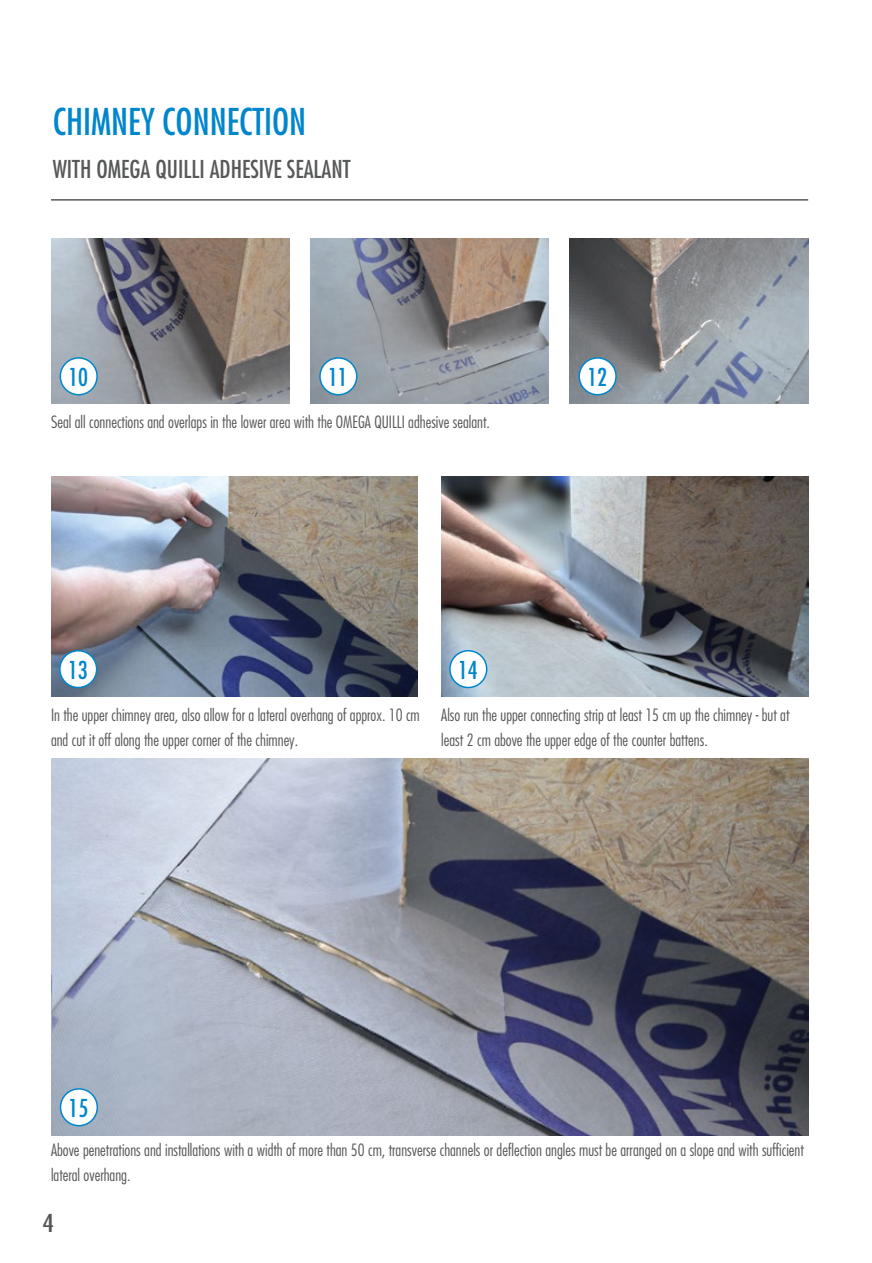
<style>
.page{position:relative;width:872px;height:1263px;background:#fff}
.page>*{position:absolute;margin:0;border:0;box-sizing:border-box;transform-origin:0 0}
.t1{font:500 condensed 36px "Futura LT Pro";color:#0086cc}
.t2{font:500 condensed 24px "Futura LT Pro";color:#57585a}
.t3{font:500 condensed 24px "Futura LT Pro";color:#0086cc}
.t4{font:500 condensed 24px "Futura LT Pro";color:#57585a;scale:1.18 1}
.t5{font:300 condensed 16.5px/25px "Futura LT Pro";color:#57585a}
</style>
<div class="page">
<img style="left:51px;top:759px;width:757px;height:376px">
<div style="left:60px;top:1089px;width:37px;height:37px;background:#fff;border-radius:50%"></div>
<div style="left:60px;top:1088px;width:38px;height:38px;border:2px solid #0086cc;border-radius:50%"></div>
<img style="left:51px;top:477px;width:367px;height:220px">
<img style="left:441px;top:477px;width:367px;height:220px">
<div style="left:60px;top:651px;width:37px;height:36px;background:#fff;border-radius:50%"></div>
<div style="left:59px;top:650px;width:38px;height:38px;border:2px solid #0086cc;border-radius:50%"></div>
<div style="left:450px;top:651px;width:37px;height:36px;background:#fff;border-radius:50%"></div>
<div style="left:449px;top:650px;width:38px;height:38px;border:2px solid #0086cc;border-radius:50%"></div>
<img style="left:51px;top:238px;width:238px;height:166px">
<img style="left:310px;top:238px;width:239px;height:166px">
<img style="left:570px;top:238px;width:238px;height:166px">
<div style="left:60px;top:358px;width:37px;height:37px;background:#fff;border-radius:50%"></div>
<div style="left:60px;top:357px;width:38px;height:38px;border:2px solid #0086cc;border-radius:50%"></div>
<div style="left:320px;top:358px;width:37px;height:37px;background:#fff;border-radius:50%"></div>
<div style="left:319px;top:357px;width:38px;height:38px;border:2px solid #0086cc;border-radius:50%"></div>
<div style="left:579px;top:358px;width:37px;height:37px;background:#fff;border-radius:50%"></div>
<div style="left:578px;top:357px;width:39px;height:38px;border:2px solid #0086cc;border-radius:50%"></div>
<hr style="left:51px;top:199px;width:757px;height:2px;background:#57585a">
<h1 class="t1" style="left:53px;top:97px;width:255px">CHIMNEY CONNECTION</h1>
<h2 class="t2" style="left:53px;top:152px;width:299px">WITH OMEGA QUILLI ADHESIVE SEALANT</h2>
<h2 class="t3" style="left:68px;top:361px;width:21px">10</h2>
<h2 class="t3" style="left:328px;top:361px;width:21px">11</h2>
<h2 class="t3" style="left:587px;top:361px;width:21px">12</h2>
<p class="t5" style="left:51px;top:410px;width:440px">Seal all connections and overlaps in the lower area with the OMEGA QUILLI adhesive sealant.</p>
<h2 class="t3" style="left:68px;top:654px;width:21px">13</h2>
<h2 class="t3" style="left:458px;top:654px;width:21px">14</h2>
<p class="t5" style="left:51px;top:702px;width:370px">In the upper chimney area, also allow for a lateral overhang of approx. 10 cm and cut it off along the upper corner of the chimney.</p>
<p class="t5" style="left:441px;top:702px;width:350px">Also run the upper connecting strip at least 15 cm up the chimney - but at least 2 cm above the upper edge of the counter battens.</p>
<h2 class="t3" style="left:69px;top:1092px;width:21px">15</h2>
<p class="t5" style="left:51px;top:1137px;width:754px">Above penetrations and installations with a width of more than 50 cm, transverse channels or deflection angles must be arranged on a slope and with sufficient lateral overhang.</p>
<h2 class="t4" style="left:43px;top:1206px;width:11px">4</h2>
</div>
